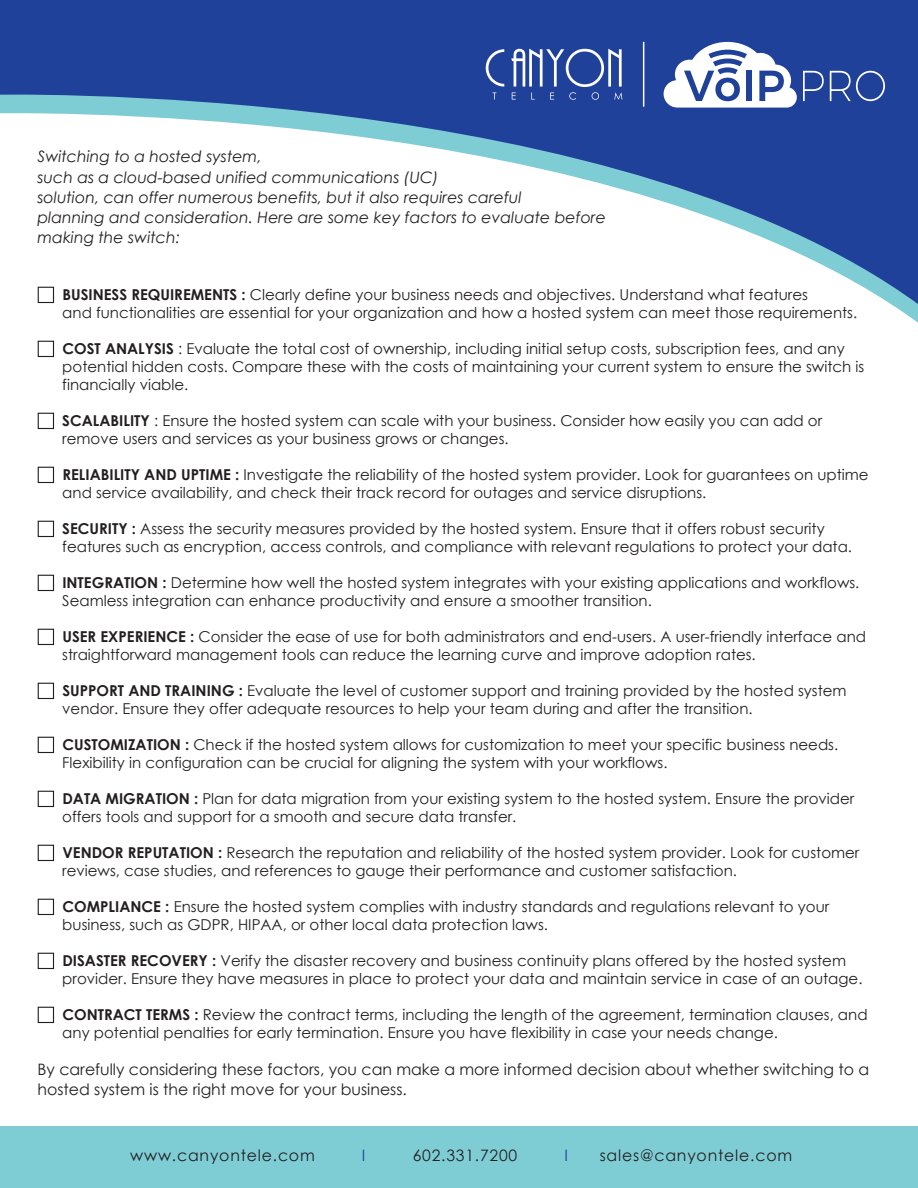
<style>
.page{position:relative;width:918px;height:1188px;background:#fff}
.page>*{position:absolute;margin:0;border:0;box-sizing:border-box;transform-origin:0 0}
.t1{font:italic 15.75px/20.2px "Century Gothic";color:#231f20}
.t2{font:15.75px/19.5px "Century Gothic";color:#231f20}
.t3{font:15.75px "Century Gothic";letter-spacing:.05em;color:#231f20}
.t4{font:15.75px "Century Gothic";color:#20419a}
.t5{font:15px/18px "Century Gothic";color:#231f20}
.s1{font-weight:700}
</style>
<div class="page">
<svg style="left:0;top:0;width:918px;height:317px"></svg>
<svg style="left:486px;top:49px;width:18px;height:51px"></svg>
<svg style="left:511px;top:49px;width:111px;height:51px;background:#4f69af"></svg>
<svg style="left:664px;top:42px;width:133px;height:66px"></svg>
<svg style="left:803px;top:71px;width:21px;height:30px"></svg>
<svg style="left:830px;top:71px;width:55px;height:30px;background:#4863ac"></svg>
<hr style="left:643px;top:42px;width:1px;height:65px;background:#fff">
<div style="left:38px;top:287px;width:16px;height:16px;border:1px solid #231f20"></div>
<div style="left:38px;top:341px;width:16px;height:16px;border:1px solid #231f20"></div>
<div style="left:38px;top:413px;width:16px;height:16px;border:1px solid #231f20"></div>
<div style="left:38px;top:467px;width:16px;height:16px;border:1px solid #231f20"></div>
<div style="left:38px;top:521px;width:16px;height:16px;border:1px solid #231f20"></div>
<div style="left:38px;top:575px;width:16px;height:16px;border:1px solid #231f20"></div>
<div style="left:38px;top:629px;width:16px;height:16px;border:1px solid #231f20"></div>
<div style="left:38px;top:683px;width:16px;height:16px;border:1px solid #231f20"></div>
<div style="left:38px;top:737px;width:16px;height:16px;border:1px solid #231f20"></div>
<div style="left:38px;top:791px;width:16px;height:16px;border:1px solid #231f20"></div>
<div style="left:38px;top:845px;width:16px;height:16px;border:1px solid #231f20"></div>
<div style="left:38px;top:899px;width:16px;height:16px;border:1px solid #231f20"></div>
<div style="left:38px;top:953px;width:16px;height:16px;border:1px solid #231f20"></div>
<div style="left:38px;top:1007px;width:16px;height:16px;border:1px solid #231f20"></div>
<div style="left:0;top:1126px;width:918px;height:62px;background:#7ecdd5"></div>
<p class="t1" style="left:38px;top:146px;width:570px">Switching to a hosted system,<br>such as a cloud-based unified communications (UC)<br>solution, can offer numerous benefits, but it also requires careful<br>planning and consideration. Here are some key factors to evaluate before making the switch:</p>
<p class="t5" style="left:62px;top:286px;width:796px"><span class="s1">BUSINESS REQUIREMENTS :</span> Clearly define your business needs and objectives. Understand what features<br>and functionalities are essential for your organization and how a hosted system can meet those requirements.</p>
<p class="t5" style="left:62px;top:340px;width:804px"><span class="s1">COST ANALYSIS</span> : Evaluate the total cost of ownership, including initial setup costs, subscription fees, and any potential hidden costs. Compare these with the costs of maintaining your current system to ensure the switch is financially viable.</p>
<p class="t5" style="left:62px;top:412px;width:762px"><span class="s1">SCALABILITY</span> : Ensure the hosted system can scale with your business. Consider how easily you can add or remove users and services as your business grows or changes.</p>
<p class="t5" style="left:62px;top:466px;width:808px"><span class="s1">RELIABILITY AND UPTIME :</span> Investigate the reliability of the hosted system provider. Look for guarantees on uptime and service availability, and check their track record for outages and service disruptions.</p>
<p class="t5" style="left:62px;top:520px;width:791px"><span class="s1">SECURITY :</span> Assess the security measures provided by the hosted system. Ensure that it offers robust security features such as encryption, access controls, and compliance with relevant regulations to protect your data.</p>
<p class="t5" style="left:62px;top:574px;width:799px"><span class="s1">INTEGRATION :</span> Determine how well the hosted system integrates with your existing applications and workflows.<br>Seamless integration can enhance productivity and ensure a smoother transition.</p>
<p class="t5" style="left:62px;top:628px;width:805px"><span class="s1">USER EXPERIENCE :</span> Consider the ease of use for both administrators and end-users. A user-friendly interface and straightforward management tools can reduce the learning curve and improve adoption rates.</p>
<p class="t5" style="left:62px;top:682px;width:786px"><span class="s1">SUPPORT AND TRAINING :</span> Evaluate the level of customer support and training provided by the hosted system vendor. Ensure they offer adequate resources to help your team during and after the transition.</p>
<p class="t5" style="left:62px;top:736px;width:777px"><span class="s1">CUSTOMIZATION :</span> Check if the hosted system allows for customization to meet your specific business needs.<br>Flexibility in configuration can be crucial for aligning the system with your workflows.</p>
<p class="t5" style="left:62px;top:790px;width:794px"><span class="s1">DATA MIGRATION :</span> Plan for data migration from your existing system to the hosted system. Ensure the provider offers tools and support for a smooth and secure data transfer.</p>
<p class="t5" style="left:62px;top:844px;width:799px"><span class="s1">VENDOR REPUTATION :</span> Research the reputation and reliability of the hosted system provider. Look for customer reviews, case studies, and references to gauge their performance and customer satisfaction.</p>
<p class="t5" style="left:62px;top:898px;width:769px"><span class="s1">COMPLIANCE :</span> Ensure the hosted system complies with industry standards and regulations relevant to your business, such as GDPR, HIPAA, or other local data protection laws.</p>
<p class="t5" style="left:62px;top:952px;width:802px"><span class="s1">DISASTER RECOVERY :</span> Verify the disaster recovery and business continuity plans offered by the hosted system provider. Ensure they have measures in place to protect your data and maintain service in case of an outage.</p>
<p class="t5" style="left:62px;top:1006px;width:807px"><span class="s1">CONTRACT TERMS :</span> Review the contract terms, including the length of the agreement, termination clauses, and any potential penalties for early termination. Ensure you have flexibility in case your needs change.</p>
<p class="t2" style="left:38px;top:1060px;width:833px">By carefully considering these factors, you can make a more informed decision about whether switching to a hosted system is the right move for your business.</p>
<p class="t3" style="left:130px;top:1144px;width:186px">www.canyontele.com</p>
<p class="t4" style="left:362px;top:1144px;width:5px">I</p>
<p class="t3" style="left:413px;top:1144px;width:106px">602.331.7200</p>
<p class="t4" style="left:564px;top:1144px;width:5px">I</p>
<p class="t3" style="left:600px;top:1144px;width:194px">sales@canyontele.com</p>
</div>
